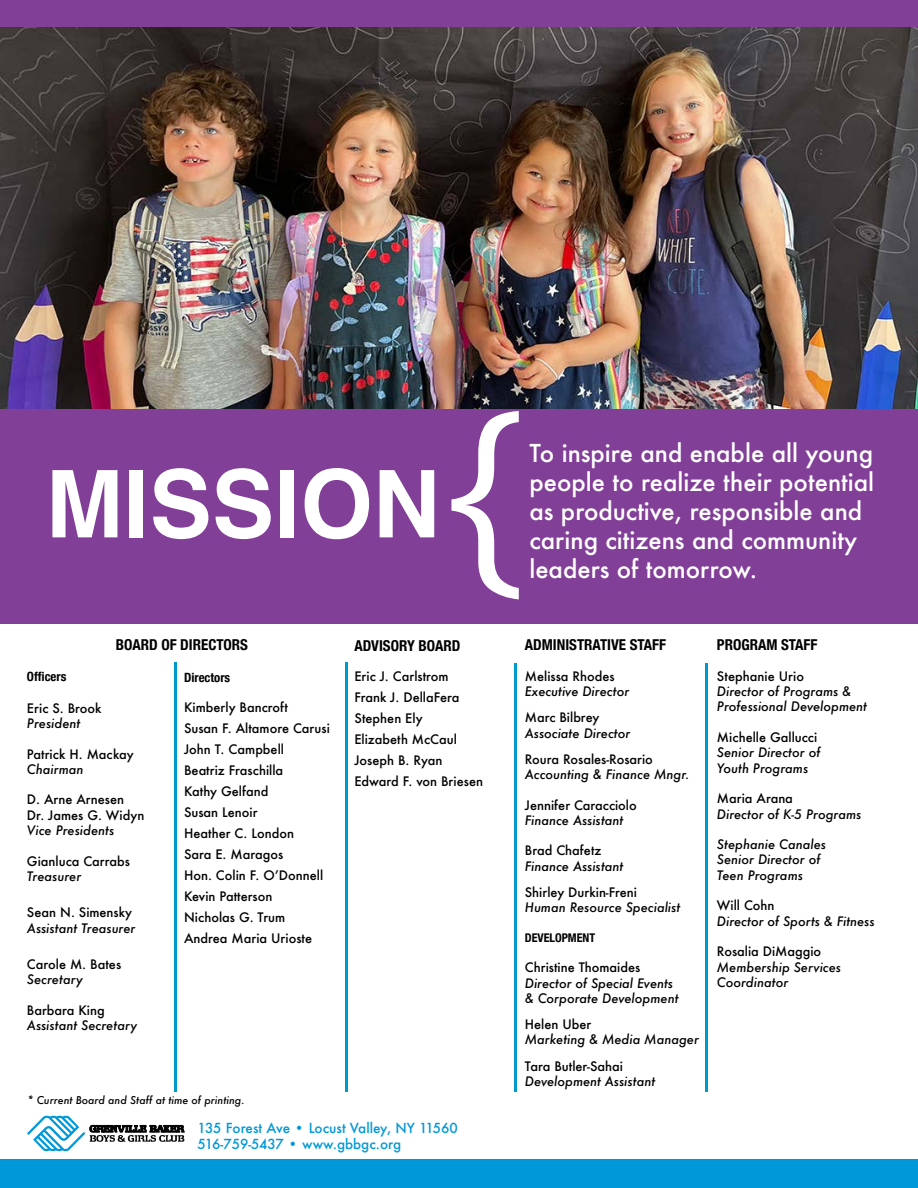
<style>
.page{position:relative;width:918px;height:1188px;background:#fff}
.page>*{position:absolute;margin:0;border:0;box-sizing:border-box;transform-origin:0 0}
.t1{font:201.9px "Helvetica";color:#fff}
.t2{font:700 93.45px "Helvetica";color:#fff}
.t3{font:500 24px/28.8px "Futura";color:#fff}
.t4{font:700 condensed 15px "Helvetica Neue";color:#000}
.t5{font:500 13.5px/16.2px "Futura";color:#0098d8}
.t6{font:500 12.75px/21px "Futura";color:#000}
.t7{font:italic 500 12.75px/15.3px "Futura";color:#000}
.t8{font:700 condensed 12.75px "Helvetica Neue";color:#000}
.t9{font:700 condensed 12px "Helvetica Neue";color:#000}
.t10{font:italic 500 10.5px "Futura";color:#000}
</style>
<div class="page">
<div style="left:0;top:1159px;width:918px;height:29px;background:#0098d8"></div>
<svg style="left:27px;top:1116px;width:157px;height:35px"></svg>
<hr style="left:175px;top:663px;width:2px;height:429px;background:#09c">
<hr style="left:345px;top:663px;width:3px;height:429px;background:#09c">
<hr style="left:514px;top:663px;width:3px;height:429px;background:#09c">
<hr style="left:705px;top:663px;width:3px;height:429px;background:#09c">
<div style="left:0;top:0;width:918px;height:624px;background:#823f98"></div>
<img style="left:0;top:27px;width:918px;height:381px">
<h2 class="t2" style="left:46px;top:447px;width:396px">MISSION</h2>
<h1 class="t1" style="left:456px;top:332px;width:69px">{</h1>
<h3 class="t3" style="left:529px;top:439px;width:346px">To inspire and enable all young people to realize their potential as productive, responsible and caring citizens and community</h3>
<h3 class="t3" style="left:529px;top:554px;width:229px">leaders of tomorrow.</h3>
<p class="t4" style="left:116px;top:632px;width:134px">BOARD OF DIRECTORS</p>
<p class="t8" style="left:27px;top:666px;width:41px">Officers</p>
<p class="t6" style="left:27px;top:697px;width:76px">Eric S. Brook</p>
<p class="t7" style="left:27px;top:715px;width:55px">President</p>
<p class="t6" style="left:27px;top:743px;width:108px">Patrick H. Mackay</p>
<p class="t7" style="left:27px;top:761px;width:58px">Chairman</p>
<p class="t6" style="left:27px;top:792px;width:119px;line-height:15.3px">D. Arne Arnesen<br>Dr. James G. Widyn</p>
<p class="t7" style="left:27px;top:823px;width:89px">Vice Presidents</p>
<p class="t6" style="left:27px;top:850px;width:105px">Gianluca Carrabs</p>
<p class="t7" style="left:27px;top:868px;width:56px">Treasurer</p>
<p class="t6" style="left:27px;top:902px;width:107px">Sean N. Simensky</p>
<p class="t7" style="left:27px;top:920px;width:110px">Assistant Treasurer</p>
<p class="t6" style="left:27px;top:953px;width:96px">Carole M. Bates</p>
<p class="t7" style="left:27px;top:972px;width:57px">Secretary</p>
<p class="t6" style="left:27px;top:999px;width:79px">Barbara King</p>
<p class="t7" style="left:27px;top:1018px;width:112px">Assistant Secretary</p>
<p class="t8" style="left:184px;top:667px;width:48px">Directors</p>
<p class="t6" style="left:184px;top:696px;width:147px">Kimberly Bancroft<br>Susan F. Altamore Carusi<br>John T. Campbell<br>Beatriz Fraschilla<br>Kathy Gelfand<br>Susan Lenoir<br>Heather C. London<br>Sara E. Maragos<br>Hon. Colin F. O’Donnell<br>Kevin Patterson<br>Nicholas G. Trum<br>Andrea Maria Urioste</p>
<p class="t10" style="left:27px;top:1092px;width:219px">* Current Board and Staff at time of printing.</p>
<p class="t4" style="left:354px;top:633px;width:108px">ADVISORY BOARD</p>
<p class="t6" style="left:354px;top:666px;width:130px">Eric J. Carlstrom<br>Frank J. DellaFera<br>Stephen Ely<br>Elizabeth McCaul<br>Joseph B. Ryan<br>Edward F. von Briesen</p>
<p class="t5" style="left:198px;top:1120px;width:262px">135 Forest Ave • Locust Valley, NY 11560<br>516-759-5437 • www.gbbgc.org</p>
<p class="t4" style="left:525px;top:632px;width:143px">ADMINISTRATIVE STAFF</p>
<p class="t6" style="left:525px;top:665px;width:91px">Melissa Rhodes</p>
<p class="t7" style="left:525px;top:684px;width:106px">Executive Director</p>
<p class="t6" style="left:525px;top:707px;width:76px">Marc Bilbrey</p>
<p class="t7" style="left:525px;top:725px;width:107px">Associate Director</p>
<p class="t6" style="left:525px;top:748px;width:130px">Roura Rosales-Rosario</p>
<p class="t7" style="left:525px;top:766px;width:166px">Accounting &amp; Finance Mngr.</p>
<p class="t6" style="left:525px;top:794px;width:113px">Jennifer Caracciolo</p>
<p class="t7" style="left:525px;top:812px;width:100px">Finance Assistant</p>
<p class="t6" style="left:525px;top:840px;width:78px">Brad Chafetz</p>
<p class="t7" style="left:525px;top:858px;width:100px">Finance Assistant</p>
<p class="t6" style="left:525px;top:881px;width:114px">Shirley Durkin-Freni</p>
<p class="t7" style="left:525px;top:900px;width:157px">Human Resource Specialist</p>
<p class="t9" style="left:525px;top:928px;width:72px">DEVELOPMENT</p>
<p class="t6" style="left:525px;top:957px;width:117px">Christine Thomaides</p>
<p class="t7" style="left:525px;top:975px;width:155px">Director of Special Events &amp; Corporate Development</p>
<p class="t6" style="left:525px;top:1014px;width:68px">Helen Uber</p>
<p class="t7" style="left:525px;top:1032px;width:176px">Marketing &amp; Media Manager</p>
<p class="t6" style="left:525px;top:1055px;width:100px">Tara Butler-Sahai</p>
<p class="t7" style="left:525px;top:1073px;width:132px">Development Assistant</p>
<p class="t4" style="left:717px;top:632px;width:102px">PROGRAM STAFF</p>
<p class="t6" style="left:717px;top:665px;width:89px">Stephanie Urio</p>
<p class="t7" style="left:717px;top:684px;width:152px">Director of Programs &amp;<br>Professional Development</p>
<p class="t6" style="left:717px;top:727px;width:102px">Michelle Gallucci</p>
<p class="t7" style="left:717px;top:745px;width:105px">Senior Director of<br>Youth Programs</p>
<p class="t6" style="left:717px;top:788px;width:78px">Maria Arana</p>
<p class="t7" style="left:717px;top:806px;width:146px">Director of K-5 Programs</p>
<p class="t7" style="left:717px;top:837px;width:111px">Stephanie Canales<br>Senior Director of<br>Teen Programs</p>
<p class="t6" style="left:717px;top:895px;width:59px">Will Cohn</p>
<p class="t7" style="left:717px;top:913px;width:159px">Director of Sports &amp; Fitness</p>
<p class="t6" style="left:717px;top:941px;width:106px">Rosalia DiMaggio</p>
<p class="t7" style="left:717px;top:959px;width:126px">Membership Services<br>Coordinator</p>
</div>
